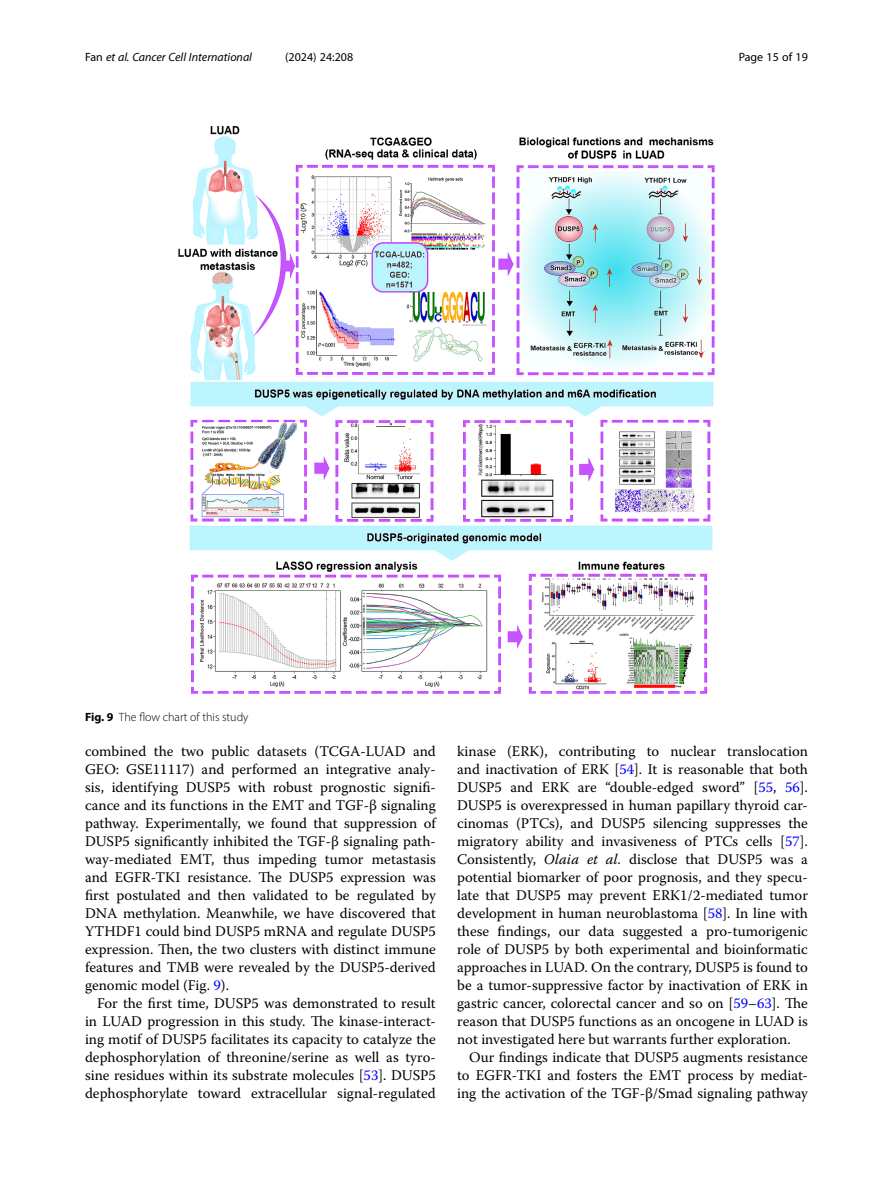
<style>
.page{position:relative;width:893px;height:1191px;background:#fff}
.page>*{position:absolute;margin:0;border:0;box-sizing:border-box;transform-origin:0 0}
.Body_Text_Indent{font:14.7px/18px "Warnock Pro";color:#000;text-align:justify}
.Body_Text{font:14.7px/18px "Warnock Pro";color:#000;text-align:justify}
.t1{font:italic 12px "Myriad Pro";color:#000}
.Figure_Caption{font:300 12px "Myriad Pro";color:#000}
.t2{font:12px "Myriad Pro";color:#000}
.s1{font-style:normal}
.s2{font-weight:700}
.s3{color:#00f}
.s4{font-style:italic}
</style>
<div class="page">
<img style="left:179px;top:126px;width:535px;height:568px">
<p class="t1" style="left:85px;top:50px;width:168px"><span class="s1">Fan</span> et al. Cancer Cell International</p>
<p class="t2" style="left:285px;top:50px;width:70px">(2024) 24:208</p>
<p class="t2" style="left:739px;top:50px;width:71px">Page 15 of 19</p>
<p class="Figure_Caption" style="left:85px;top:709px;width:165px"><span class="s2">Fig. 9</span> The flow chart of this study</p>
<p class="Body_Text" style="left:85px;top:742px;width:352px">combined the two public datasets (TCGA-LUAD and GEO: GSE11117) and performed an integrative analy&shy;sis, identifying DUSP5 with robust prognostic signifi&shy;cance and its functions in the EMT and TGF-β signaling pathway. Experimentally, we found that suppression of DUSP5 significantly inhibited the TGF-β signaling path&shy;way-mediated EMT, thus impeding tumor metastasis and EGFR-TKI resistance. The DUSP5 expression was first postulated and then validated to be regulated by DNA methylation. Meanwhile, we have discovered that YTHDF1 could bind DUSP5 mRNA and regulate DUSP5 expression. Then, the two clusters with distinct immune features and TMB were revealed by the DUSP5-derived genomic model (Fig. <span class="s3">9</span>).</p>
<p class="Body_Text_Indent" style="left:85px;top:994px;width:352px;text-indent:12px">For the first time, DUSP5 was demonstrated to result in LUAD progression in this study. The kinase-interact&shy;ing motif of DUSP5 facilitates its capacity to catalyze the dephosphorylation of threonine/serine as well as tyro&shy;sine residues within its substrate molecules [<span class="s3">53</span>]. DUSP5 dephosphorylate toward extracellular signal-regulated</p>
<p class="Body_Text_Indent" style="left:457px;top:742px;width:352px">kinase (ERK), contributing to nuclear translocation and inactivation of ERK [<span class="s3">54</span>]. It is reasonable that both DUSP5 and ERK are “double-edged sword” [<span class="s3">55</span>, <span class="s3">56</span>].<br>DUSP5 is overexpressed in human papillary thyroid car&shy;cinomas (PTCs), and DUSP5 silencing suppresses the migratory ability and invasiveness of PTCs cells [<span class="s3">57</span>].<br>Consistently, <span class="s4">Olaia et al.</span> disclose that DUSP5 was a potential biomarker of poor prognosis, and they specu&shy;late that DUSP5 may prevent ERK1/2-mediated tumor development in human neuroblastoma [<span class="s3">58</span>]. In line with these findings, our data suggested a pro-tumorigenic role of DUSP5 by both experimental and bioinformatic approaches in LUAD. On the contrary, DUSP5 is found to be a tumor-suppressive factor by inactivation of ERK in gastric cancer, colorectal cancer and so on [<span class="s3">59</span>–<span class="s3">63</span>]. The reason that DUSP5 functions as an oncogene in LUAD is not investigated here but warrants further exploration.</p>
<p class="Body_Text_Indent" style="left:457px;top:1048px;width:352px;text-indent:12px">Our findings indicate that DUSP5 augments resistance to EGFR-TKI and fosters the EMT process by mediat&shy;ing the activation of the TGF-β/Smad signaling pathway</p>
</div>
